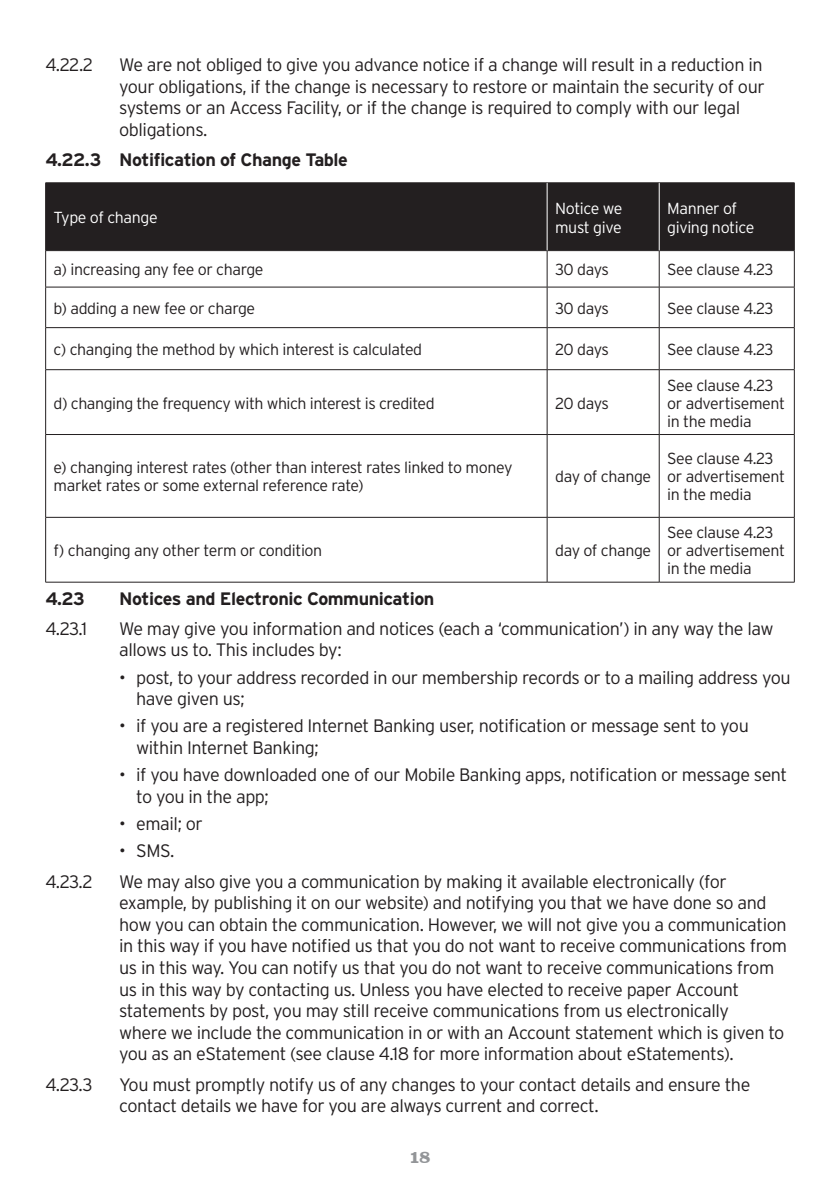
<style>
.page{position:relative;width:840px;height:1191px;background:#fff}
.page>*{position:absolute;margin:0;border:0;box-sizing:border-box;transform-origin:0 0}
.t1{font:300 18px/21.6px "Interstate";letter-spacing:-.025em;color:#231f20}
.t2{font:700 18px "Interstate";letter-spacing:-.025em;color:#231f20}
.t3{font:700 18px "Clarendon BT";color:#939598}
.t4{font:300 16px/18px "Interstate";letter-spacing:-.025em;color:#231f20}
.t5{font:300 16px/19.2px "Interstate";letter-spacing:-.025em;color:#fff}
</style>
<div class="page">
<div style="left:46px;top:183px;width:747px;height:67px;background:#231f20"></div>
<svg style="left:46px;top:251px;width:747px;height:331px"></svg>
<hr style="left:45px;top:182px;width:502px;height:1px;background:#231f20">
<hr style="left:45px;top:183px;width:1px;height:67px;background:#231f20">
<hr style="left:547px;top:182px;width:111px;height:1px;background:#231f20">
<hr style="left:658px;top:182px;width:136px;height:1px;background:#231f20">
<hr style="left:793px;top:183px;width:1px;height:67px;background:#231f20">
<hr style="left:45px;top:250px;width:502px;height:1px;background:#231f20">
<hr style="left:45px;top:251px;width:1px;height:36px;background:#231f20">
<hr style="left:547px;top:250px;width:111px;height:1px;background:#231f20">
<hr style="left:546px;top:251px;width:1px;height:36px;background:#231f20">
<hr style="left:658px;top:250px;width:136px;height:1px;background:#231f20">
<hr style="left:658px;top:251px;width:1px;height:36px;background:#231f20">
<hr style="left:793px;top:251px;width:1px;height:36px;background:#231f20">
<hr style="left:45px;top:287px;width:502px;height:1px;background:#231f20">
<hr style="left:45px;top:287px;width:1px;height:40px;background:#231f20">
<hr style="left:547px;top:287px;width:111px;height:1px;background:#231f20">
<hr style="left:546px;top:287px;width:1px;height:40px;background:#231f20">
<hr style="left:658px;top:287px;width:136px;height:1px;background:#231f20">
<hr style="left:658px;top:287px;width:1px;height:40px;background:#231f20">
<hr style="left:793px;top:287px;width:1px;height:40px;background:#231f20">
<hr style="left:45px;top:327px;width:502px;height:1px;background:#231f20">
<hr style="left:45px;top:328px;width:1px;height:41px;background:#231f20">
<hr style="left:547px;top:327px;width:111px;height:1px;background:#231f20">
<hr style="left:546px;top:328px;width:1px;height:41px;background:#231f20">
<hr style="left:658px;top:327px;width:136px;height:1px;background:#231f20">
<hr style="left:658px;top:328px;width:1px;height:41px;background:#231f20">
<hr style="left:793px;top:328px;width:1px;height:41px;background:#231f20">
<hr style="left:45px;top:369px;width:502px;height:1px;background:#231f20">
<hr style="left:547px;top:369px;width:111px;height:1px;background:#231f20">
<hr style="left:546px;top:370px;width:1px;height:64px;background:#231f20">
<hr style="left:658px;top:369px;width:136px;height:1px;background:#231f20">
<hr style="left:658px;top:370px;width:1px;height:64px;background:#231f20">
<hr style="left:793px;top:370px;width:1px;height:64px;background:#231f20">
<hr style="left:45px;top:434px;width:502px;height:1px;background:#231f20">
<hr style="left:547px;top:434px;width:111px;height:1px;background:#231f20">
<hr style="left:658px;top:434px;width:136px;height:1px;background:#231f20">
<hr style="left:45px;top:370px;width:1px;height:64px;background:#231f20">
<hr style="left:45px;top:435px;width:1px;height:82px;background:#231f20">
<hr style="left:546px;top:435px;width:1px;height:82px;background:#231f20">
<hr style="left:658px;top:435px;width:1px;height:82px;background:#231f20">
<hr style="left:793px;top:435px;width:1px;height:82px;background:#231f20">
<hr style="left:45px;top:517px;width:502px;height:1px;background:#231f20">
<hr style="left:45px;top:517px;width:1px;height:65px;background:#231f20">
<hr style="left:547px;top:517px;width:111px;height:1px;background:#231f20">
<hr style="left:546px;top:517px;width:1px;height:65px;background:#231f20">
<hr style="left:658px;top:517px;width:136px;height:1px;background:#231f20">
<hr style="left:658px;top:517px;width:1px;height:65px;background:#231f20">
<hr style="left:793px;top:517px;width:1px;height:65px;background:#231f20">
<hr style="left:546px;top:183px;width:1px;height:67px;background:#fff">
<hr style="left:658px;top:183px;width:1px;height:67px;background:#fff">
<hr style="left:45px;top:582px;width:502px;height:1px;background:#231f20">
<hr style="left:547px;top:582px;width:111px;height:1px;background:#231f20">
<hr style="left:658px;top:582px;width:136px;height:1px;background:#231f20">
<p class="t1" style="left:45px;top:54px;width:49px">4.22.2</p>
<p class="t1" style="left:119px;top:54px;width:646px">We are not obliged to give you advance notice if a change will result in a reduction in your obligations, if the change is necessary to restore or maintain the security of our systems or an Access Facility, or if the change is required to comply with our legal obligations.</p>
<p class="t2" style="left:45px;top:149px;width:304px">4.22.3 Notification of Change Table</p>
<p class="t5" style="left:54px;top:208px;width:105px">Type of change</p>
<p class="t5" style="left:555px;top:198px;width:69px">Notice we must give</p>
<p class="t5" style="left:666px;top:198px;width:89px">Manner of giving notice</p>
<p class="t4" style="left:54px;top:260px;width:211px">a) increasing any fee or charge</p>
<p class="t4" style="left:555px;top:260px;width:55px">30 days</p>
<p class="t4" style="left:666px;top:260px;width:108px">See clause 4.23</p>
<p class="t4" style="left:54px;top:299px;width:203px">b) adding a new fee or charge</p>
<p class="t4" style="left:555px;top:299px;width:55px">30 days</p>
<p class="t4" style="left:666px;top:299px;width:108px">See clause 4.23</p>
<p class="t4" style="left:54px;top:340px;width:370px">c) changing the method by which interest is calculated</p>
<p class="t4" style="left:555px;top:340px;width:55px">20 days</p>
<p class="t4" style="left:666px;top:340px;width:108px">See clause 4.23</p>
<p class="t4" style="left:54px;top:394px;width:382px">d) changing the frequency with which interest is credited</p>
<p class="t4" style="left:555px;top:394px;width:55px">20 days</p>
<p class="t4" style="left:666px;top:376px;width:119px">See clause 4.23 or advertisement in the media</p>
<p class="t4" style="left:54px;top:458px;width:460px">e) changing interest rates (other than interest rates linked to money market rates or some external reference rate)</p>
<p class="t4" style="left:555px;top:467px;width:97px">day of change</p>
<p class="t4" style="left:54px;top:541px;width:270px">f) changing any other term or condition</p>
<p class="t4" style="left:555px;top:541px;width:97px">day of change</p>
<p class="t4" style="left:666px;top:449px;width:119px">See clause 4.23 or advertisement in the media</p>
<p class="t4" style="left:666px;top:523px;width:119px">See clause 4.23 or advertisement in the media</p>
<p class="t2" style="left:45px;top:587px;width:41px">4.23</p>
<p class="t2" style="left:119px;top:587px;width:316px">Notices and Electronic Communication</p>
<p class="t1" style="left:45px;top:617px;width:43px">4.23.1</p>
<p class="t1" style="left:119px;top:617px;width:655px">We may give you information and notices (each a ‘communication’) in any way the law allows us to. This includes by:</p>
<p class="t1" style="left:136px;top:666px;width:655px;text-indent:-17px">• post, to your address recorded in our membership records or to a mailing address you have given us;</p>
<p class="t1" style="left:136px;top:715px;width:614px;text-indent:-17px">• if you are a registered Internet Banking user, notification or message sent to you within Internet Banking;</p>
<p class="t1" style="left:136px;top:764px;width:652px;text-indent:-17px">• if you have downloaded one of our Mobile Banking apps, notification or message sent to you in the app;</p>
<p class="t1" style="left:119px;top:813px;width:85px">• email; or</p>
<p class="t1" style="left:119px;top:840px;width:57px">• SMS.</p>
<p class="t1" style="left:45px;top:870px;width:49px">4.23.2</p>
<p class="t1" style="left:119px;top:870px;width:669px">We may also give you a communication by making it available electronically (for example, by publishing it on our website) and notifying you that we have done so and how you can obtain the communication. However, we will not give you a communication in this way if you have notified us that you do not want to receive communications from us in this way. You can notify us that you do not want to receive communications from us in this way by contacting us. Unless you have elected to receive paper Account statements by post, you may still receive communications from us electronically<br>where we include the communication in or with an Account statement which is given to you as an eStatement (see clause 4.18 for more information about eStatements).</p>
<p class="t1" style="left:45px;top:1073px;width:49px">4.23.3</p>
<p class="t1" style="left:119px;top:1073px;width:632px">You must promptly notify us of any changes to your contact details and ensure the contact details we have for you are always current and correct.</p>
<p class="t3" style="left:409px;top:1145px;width:23px">18</p>
</div>
